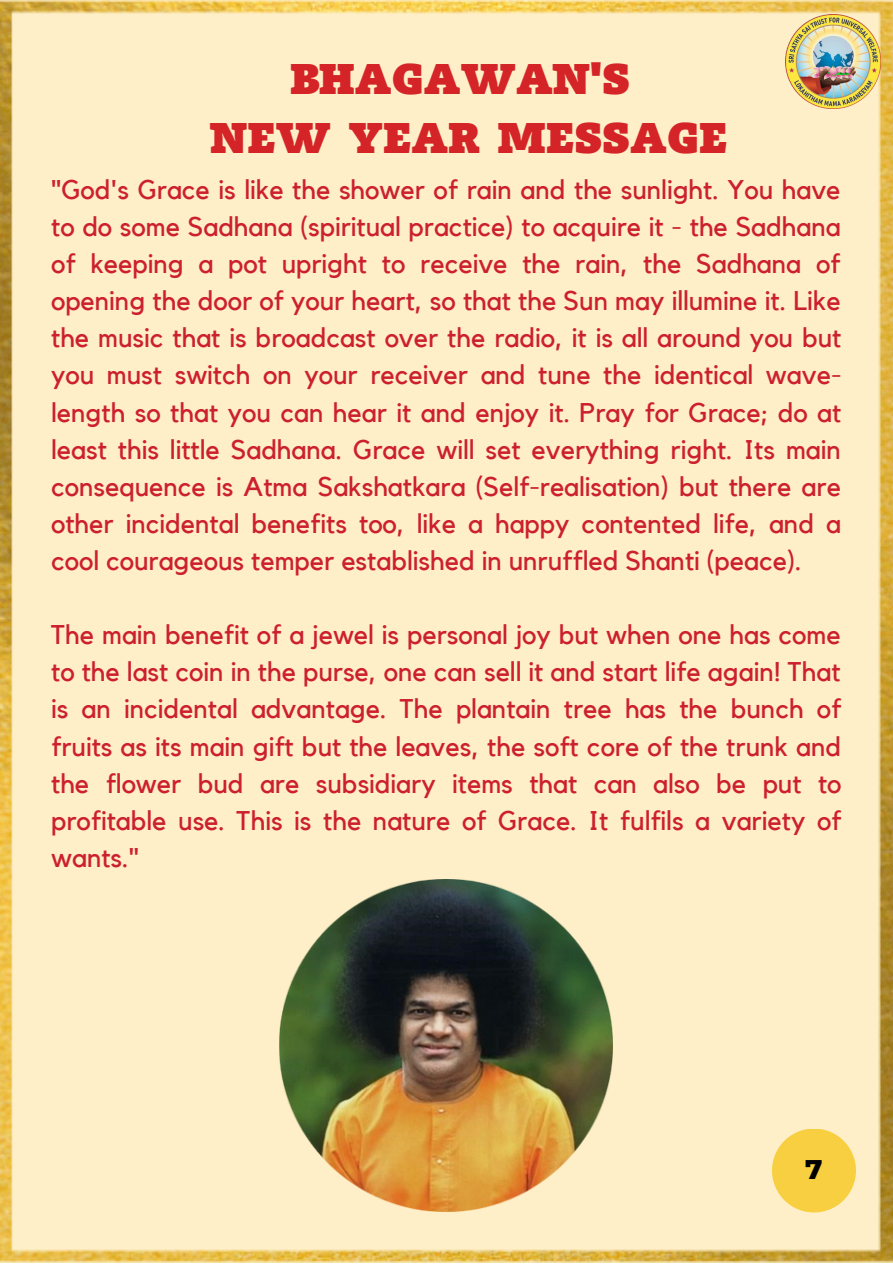
<style>
.page{position:relative;width:893px;height:1264px;background:#fff}
.page>*{position:absolute;margin:0;border:0;box-sizing:border-box;transform-origin:0 0}
.t1{font:800 42px/58.5px "Radcliffe";color:#d42428;text-align:center}
.t2{font:800 27.6px "Montserrat";color:#000}
.t3{font:27px/37px "Kollektif";color:#cc202d;text-align:justify}
</style>
<div class="page">
<div style="left:0;top:0;width:892px;height:1262px;background:#feefc8"></div>
<img style="left:785px;top:14px;width:95px;height:95px">
<div style="left:772px;top:1128px;width:83px;height:84px;background:#f8cf40;border-radius:50%"></div>
<img style="left:279px;top:879px;width:333px;height:332px">
<h1 class="t1" style="left:210px;top:54px;width:519px">BHAGAWAN'S<br>NEW YEAR MESSAGE</h1>
<p class="t3" style="left:51px;top:172px;width:791px">"God's Grace is like the shower of rain and the sunlight. You have to do some Sadhana (spiritual practice) to acquire it - the Sadhana of keeping a pot upright to receive the rain, the Sadhana of opening the door of your heart, so that the Sun may illumine it. Like the music that is broadcast over the radio, it is all around you but you must switch on your receiver and tune the identical wave&shy;length so that you can hear it and enjoy it. Pray for Grace; do at least this little Sadhana. Grace will set everything right. Its main consequence is Atma Sakshatkara (Self-realisation) but there are other incidental benefits too, like a happy contented life, and a cool courageous temper established in unruffled Shanti (peace).</p>
<p class="t3" style="left:51px;top:617px;width:791px">The main benefit of a jewel is personal joy but when one has come to the last coin in the purse, one can sell it and start life again! That is an incidental advantage. The plantain tree has the bunch of fruits as its main gift but the leaves, the soft core of the trunk and the flower bud are subsidiary items that can also be put to profitable use. This is the nature of Grace. It fulfils a variety of wants."</p>
<p class="t2" style="left:805px;top:1152px;width:19px">7</p>
</div>
